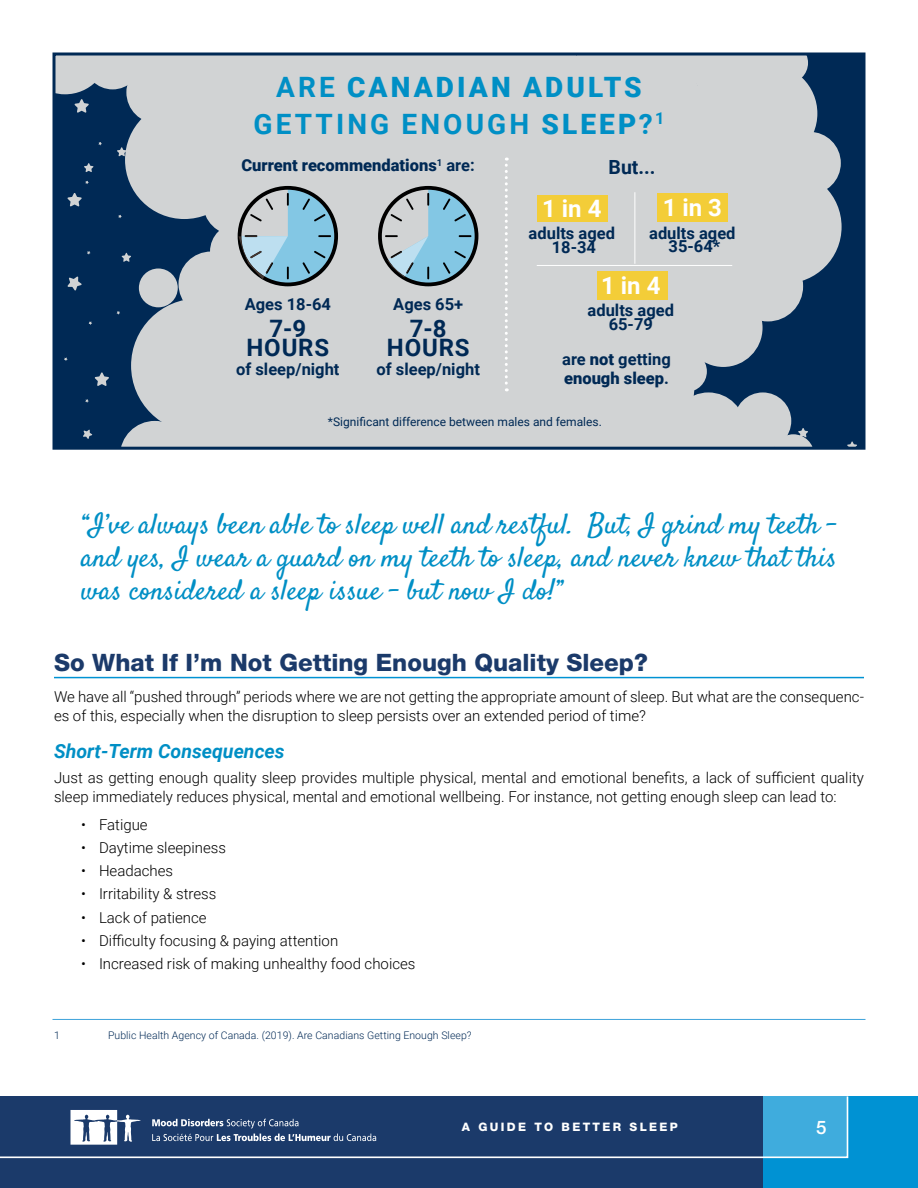
<style>
.page{position:relative;width:918px;height:1188px;background:#fff}
.page>*{position:absolute;margin:0;border:0;box-sizing:border-box;transform-origin:0 0}
.t1{font:28.5px/33px "Satisfy";color:#008fc5;text-align:justify}
.t2{font:900 28.05px/36.3px "Roboto";letter-spacing:.11em;color:#008fc5;text-align:center}
.t3{font:800 24px "Helvetica Neue LT Std";color:#1b3a6a}
.t4{font:700 24px/19.5px "Roboto";letter-spacing:.035em;color:#002955;text-align:center}
.t5{font:700 24px "Roboto";color:#fff}
.t6{font:italic 700 19.5px "Roboto";color:#008fc5}
.t7{font:700 19.5px "Roboto";color:#002955}
.t8{font:500 18.6px "Helvetica Neue LT Std";color:#fff}
.t9{font:700 16.5px/13.5px "Roboto";color:#002955;text-align:center}
.t10{font:900 16.5px/19.5px "Roboto";color:#002955}
.t11{font:300 15px/19.5px "Roboto";color:#000}
.t12{font:12px "Roboto";color:#002955}
.t13{font:800 11.7px "Helvetica Neue LT Std";letter-spacing:.2em;color:#fff}
.t14{font:300 10.5px "Roboto";letter-spacing:.005em;color:#002955}
.s1{font-weight:700}
</style>
<div class="page">
<div style="left:0;top:1096px;width:918px;height:92px;background:#1b3a6a"></div>
<div style="left:764px;top:1096px;width:154px;height:92px;background:#0092d3"></div>
<svg style="left:0;top:1096px;width:849px;height:63px"></svg>
<svg style="left:152px;top:1119px;width:146px;height:9px"></svg>
<svg style="left:152px;top:1134px;width:224px;height:7px"></svg>
<svg style="left:70px;top:1110px;width:71px;height:35px"></svg>
<hr style="left:54px;top:677px;width:810px;height:1px;background:#0092d3">
<svg style="left:56px;top:56px;width:182px;height:390px;background:#193d64"></svg>
<svg style="left:117px;top:147px;width:9px;height:9px"></svg>
<svg style="left:122px;top:253px;width:9px;height:9px"></svg>
<svg style="left:84px;top:163px;width:10px;height:9px"></svg>
<svg style="left:95px;top:372px;width:14px;height:14px"></svg>
<svg style="left:83px;top:430px;width:9px;height:9px"></svg>
<svg style="left:67px;top:276px;width:15px;height:15px"></svg>
<svg style="left:117px;top:311px;width:3px;height:4px"></svg>
<svg style="left:89px;top:321px;width:3px;height:4px"></svg>
<svg style="left:64px;top:357px;width:4px;height:4px"></svg>
<svg style="left:85px;top:399px;width:4px;height:4px"></svg>
<svg style="left:87px;top:251px;width:3px;height:4px"></svg>
<svg style="left:118px;top:215px;width:4px;height:3px"></svg>
<svg style="left:85px;top:181px;width:4px;height:3px"></svg>
<svg style="left:98px;top:142px;width:4px;height:3px"></svg>
<svg style="left:67px;top:193px;width:15px;height:14px"></svg>
<svg style="left:56px;top:56px;width:85px;height:57px;background:#8494a5"></svg>
<div style="left:126px;top:61px;width:63px;height:63px;background:#d1d3d4;border-radius:50%"></div>
<div style="left:125px;top:101px;width:119px;height:118px;background:#d1d3d4;border-radius:50%"></div>
<div style="left:203px;top:171px;width:64px;height:64px;background:#d1d3d4;border-radius:50%"></div>
<div style="left:210px;top:223px;width:57px;height:57px;background:#d1d3d4;border-radius:50%"></div>
<div style="left:131px;top:298px;width:134px;height:135px;background:#d1d3d4;border-radius:50%"></div>
<div style="left:179px;top:252px;width:65px;height:65px;background:#d1d3d4;border-radius:50%"></div>
<div style="left:139px;top:269px;width:39px;height:38px;background:#d1d3d4;border-radius:50%"></div>
<svg style="left:120px;top:421px;width:70px;height:25px;background:#b2bac1"></svg>
<div style="left:52px;top:52px;width:814px;height:398px;border:3px solid #002955"></div>
<svg style="left:238px;top:54px;width:619px;height:394px;background:#b7bfc5"></svg>
<hr style="left:537px;top:265px;width:195px;height:1px;background:#fff">
<hr style="left:634px;top:192px;width:1px;height:72px;background:#fff">
<hr style="left:52px;top:1019px;width:814px;height:1px;background:#3da2da">
<div style="left:538px;top:195px;width:70px;height:27px;background:#f3cd38"></div>
<div style="left:657px;top:194px;width:70px;height:28px;background:#f3cd38"></div>
<div style="left:597px;top:272px;width:70px;height:28px;background:#f3cd38"></div>
<h2 class="t2" style="left:254px;top:68px;width:412px"><span class="s1">ARE</span> CANADIAN ADULTS<br><span class="s1">GETTING ENOUGH</span> SLEEP<span class="s1">?</span><sup>1</sup></h2>
<p class="t10" style="left:241px;top:155px;width:235px">Current recommendations<sup>1</sup> <span class="s1">are:</span></p>
<h3 class="t7" style="left:609px;top:153px;width:48px">But...</h3>
<h3 class="t5" style="left:663px;top:191px;width:61px">1 in 3</h3>
<p class="t9" style="left:649px;top:226px;width:88px">adults aged<br>35-64*</p>
<h3 class="t5" style="left:601px;top:269px;width:61px">1 in 4</h3>
<p class="t9" style="left:588px;top:303px;width:88px">adults aged<br>65-79</p>
<h3 class="t5" style="left:542px;top:191px;width:61px">1 in 4</h3>
<p class="t9" style="left:529px;top:226px;width:88px">adults aged<br>18-34</p>
<p class="t9" style="left:245px;top:297px;width:88px">Ages 18-64</p>
<h3 class="t4" style="left:246px;top:317px;width:84px">7-9<br>HOURS</h3>
<p class="t9" style="left:236px;top:362px;width:105px">of sleep/night</p>
<p class="t9" style="left:393px;top:297px;width:71px">Ages 65+</p>
<h3 class="t4" style="left:387px;top:318px;width:84px">7-8<br>HOURS</h3>
<p class="t9" style="left:377px;top:362px;width:105px">of sleep/night</p>
<p class="t10" style="left:562px;top:348px;width:110px"><span class="s1">are</span> not <span class="s1">getting </span>enough sleep<span class="s1">.</span></p>
<p class="t12" style="left:328px;top:413px;width:275px">*Significant difference between males and females.</p>
<h1 class="t1" style="left:81px;top:510px;width:758px">“I’ve always been able to sleep well and restful. But, I grind my teeth – and yes, I wear a guard on my teeth to sleep, and never knew that this was considered a sleep issue – but now I do!”</h1>
<h3 class="t3" style="left:54px;top:649px;width:595px">So What If I’m Not Getting Enough Quality Sleep?</h3>
<p class="t11" style="left:54px;top:686px;width:811px">We have all “pushed through” periods where we are not getting the appropriate amount of sleep. But what are the consequenc&shy;es of this, especially when the disruption to sleep persists over an extended period of time?</p>
<h3 class="t6" style="left:54px;top:737px;width:232px">Short-Term Consequences</h3>
<p class="t11" style="left:54px;top:767px;width:811px">Just as getting enough quality sleep provides multiple physical, mental and emotional benefits, a lack of sufficient quality sleep immediately reduces physical, mental and emotional wellbeing. For instance, not getting enough sleep can lead to:</p>
<p class="t11" style="left:81px;top:814px;width:68px">• Fatigue</p>
<p class="t11" style="left:81px;top:837px;width:147px">• Daytime sleepiness</p>
<p class="t11" style="left:81px;top:861px;width:94px">• Headaches</p>
<p class="t11" style="left:81px;top:884px;width:137px">• Irritability &amp; stress</p>
<p class="t11" style="left:81px;top:907px;width:127px">• Lack of patience</p>
<p class="t11" style="left:81px;top:930px;width:259px">• Difficulty focusing &amp; paying attention</p>
<p class="t11" style="left:81px;top:953px;width:336px">• Increased risk of making unhealthy food choices</p>
<p class="t14" style="left:54px;top:1028px;width:7px">1</p>
<p class="t14" style="left:108px;top:1028px;width:365px">Public Health Agency of Canada. (2019). Are Canadians Getting Enough Sleep?</p>
<p class="t13" style="left:462px;top:1120px;width:217px">A GUIDE TO BETTER SLEEP</p>
<p class="t8" style="left:816px;top:1116px;width:12px">5</p>
</div>
